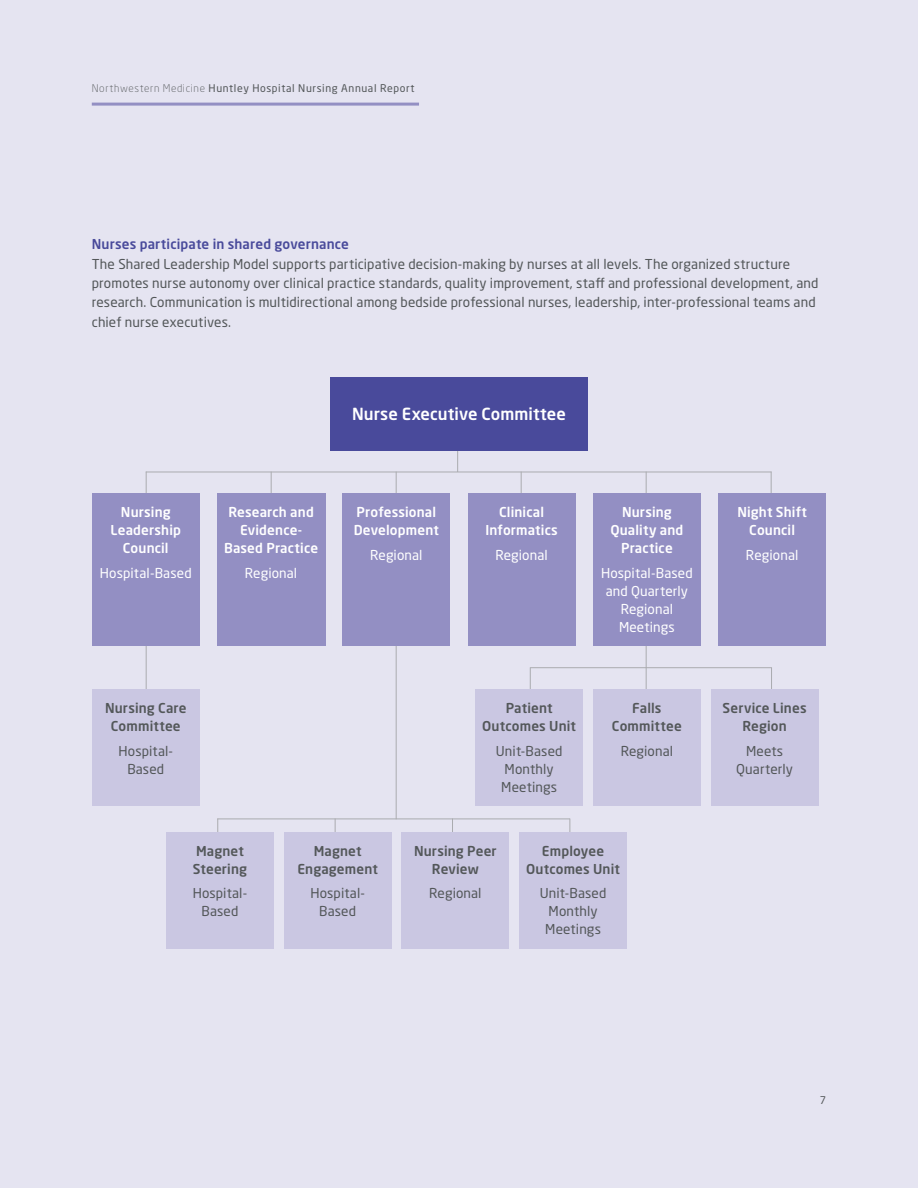
<style>
.page{position:relative;width:918px;height:1188px;background:#e5e4f1}
.page>*{position:absolute;margin:0;border:0;box-sizing:border-box;transform-origin:0 0}
.t1{font:500 16.5px "Neo Sans Pro";letter-spacing:.005em;color:#fff}
.t2{font:13.5px/18px "Neo Sans Pro";letter-spacing:.01em;color:#535759;text-align:center}
.t3{font:500 13.5px/18px "Neo Sans Pro";letter-spacing:.01em;color:#fff;text-align:center}
.t4{font:500 13.5px/18px "Neo Sans Pro";letter-spacing:.01em;color:#535759;text-align:center}
.t5{font:13.5px/18px "Neo Sans Pro";letter-spacing:.005em;color:#fff;text-align:center}
.t6{font:500 13.5px "Neo Sans Pro";letter-spacing:.01em;color:#494a9b}
.t7{font:10.5px "Neo Sans Pro";letter-spacing:.06em;color:#535759}
.s1{font-weight:300}
</style>
<div class="page">
<hr style="left:92px;top:103px;width:327px;height:3px;background:#938fc3">
<hr style="left:146px;top:472px;width:1px;height:228px;background:#aaabaf">
<hr style="left:271px;top:472px;width:1px;height:158px;background:#aaabaf">
<hr style="left:396px;top:472px;width:1px;height:347px;background:#aaabaf">
<hr style="left:457px;top:438px;width:1px;height:34px;background:#aaabaf">
<hr style="left:521px;top:472px;width:1px;height:158px;background:#aaabaf">
<hr style="left:771px;top:472px;width:1px;height:158px;background:#aaabaf">
<div style="left:330px;top:377px;width:258px;height:73px;background:#494a9b"></div>
<div style="left:92px;top:689px;width:108px;height:117px;background:#cac7e2"></div>
<hr style="left:146px;top:472px;width:626px;height:1px;background:#aaabaf">
<hr style="left:646px;top:472px;width:1px;height:226px;background:#aaabaf">
<hr style="left:530px;top:667px;width:1px;height:74px;background:#aaabaf">
<hr style="left:771px;top:667px;width:1px;height:74px;background:#aaabaf">
<div style="left:593px;top:689px;width:108px;height:117px;background:#cac7e2"></div>
<div style="left:475px;top:689px;width:108px;height:117px;background:#cac7e2"></div>
<div style="left:711px;top:689px;width:108px;height:117px;background:#cac7e2"></div>
<hr style="left:530px;top:667px;width:242px;height:1px;background:#aaabaf">
<svg style="left:217px;top:820px;width:1px;height:12px"></svg>
<svg style="left:335px;top:820px;width:1px;height:12px"></svg>
<svg style="left:452px;top:820px;width:1px;height:12px"></svg>
<svg style="left:570px;top:819px;width:1px;height:13px"></svg>
<div style="left:519px;top:832px;width:108px;height:117px;background:#cac7e2"></div>
<div style="left:401px;top:832px;width:108px;height:117px;background:#cac7e2"></div>
<div style="left:166px;top:832px;width:108px;height:117px;background:#cac7e2"></div>
<div style="left:284px;top:832px;width:108px;height:117px;background:#cac7e2"></div>
<hr style="left:217px;top:819px;width:353px;height:1px;background:#aaabaf">
<div style="left:92px;top:494px;width:108px;height:152px;background:#938fc3"></div>
<div style="left:468px;top:494px;width:108px;height:152px;background:#938fc3"></div>
<div style="left:217px;top:494px;width:108px;height:152px;background:#938fc3"></div>
<div style="left:593px;top:494px;width:108px;height:152px;background:#938fc3"></div>
<div style="left:342px;top:494px;width:108px;height:152px;background:#938fc3"></div>
<div style="left:718px;top:494px;width:108px;height:152px;background:#938fc3"></div>
<p class="t7" style="left:92px;top:82px;width:324px"><span class="s1">Northwestern Medicine</span> Huntley Hospital Nursing Annual Report</p>
<p class="t6" style="left:92px;top:236px;width:259px">Nurses participate in shared governance</p>
<p class="t2" style="left:92px;top:254px;width:728px;line-height:19.5px;text-align:left">The Shared Leadership Model supports participative decision-making by nurses at all levels. The organized structure promotes nurse autonomy over clinical practice standards, quality improvement, staff and professional development, and research. Communication is multidirectional among bedside professional nurses, leadership, inter-professional teams and chief nurse executives.</p>
<p class="t1" style="left:352px;top:403px;width:215px">Nurse Executive Committee</p>
<p class="t3" style="left:111px;top:503px;width:72px">Nursing<br>Leadership<br>Council</p>
<p class="t5" style="left:100px;top:564px;width:93px">Hospital-Based</p>
<p class="t3" style="left:224px;top:503px;width:96px">Research and<br>Evidence-<br>Based Practice</p>
<p class="t5" style="left:245px;top:564px;width:54px">Regional</p>
<p class="t3" style="left:354px;top:503px;width:87px;text-align:left">Professional<br>Development</p>
<p class="t5" style="left:370px;top:546px;width:54px">Regional</p>
<p class="t4" style="left:105px;top:699px;width:83px">Nursing Care<br>Committee</p>
<p class="t2" style="left:119px;top:742px;width:56px">Hospital-<br>Based</p>
<p class="t3" style="left:485px;top:503px;width:74px">Clinical<br>Informatics</p>
<p class="t5" style="left:495px;top:546px;width:54px">Regional</p>
<p class="t3" style="left:610px;top:503px;width:75px">Nursing<br>Quality and<br>Practice</p>
<p class="t5" style="left:601px;top:564px;width:93px">Hospital-Based and Quarterly<br>Regional<br>Meetings</p>
<p class="t4" style="left:482px;top:699px;width:95px">Patient<br>Outcomes Unit</p>
<p class="t2" style="left:496px;top:742px;width:68px">Unit-Based<br>Monthly<br>Meetings</p>
<p class="t4" style="left:612px;top:699px;width:71px">Falls<br>Committee</p>
<p class="t2" style="left:621px;top:742px;width:54px">Regional</p>
<p class="t4" style="left:193px;top:841px;width:56px;text-align:left">Magnet<br>Steering</p>
<p class="t2" style="left:193px;top:884px;width:56px">Hospital-<br>Based</p>
<p class="t4" style="left:297px;top:841px;width:82px">Magnet<br>Engagement</p>
<p class="t2" style="left:310px;top:884px;width:56px">Hospital-<br>Based</p>
<p class="t4" style="left:414px;top:841px;width:84px">Nursing Peer<br>Review</p>
<p class="t2" style="left:429px;top:884px;width:54px">Regional</p>
<p class="t4" style="left:526px;top:841px;width:95px">Employee<br>Outcomes Unit</p>
<p class="t2" style="left:540px;top:884px;width:68px">Unit-Based<br>Monthly<br>Meetings</p>
<p class="t3" style="left:737px;top:503px;width:71px">Night Shift<br>Council</p>
<p class="t5" style="left:746px;top:546px;width:54px">Regional</p>
<p class="t4" style="left:723px;top:699px;width:85px">Service Lines<br>Region</p>
<p class="t2" style="left:736px;top:742px;width:58px">Meets<br>Quarterly</p>
<p class="t7" style="left:820px;top:1094px;width:8px">7</p>
</div>
